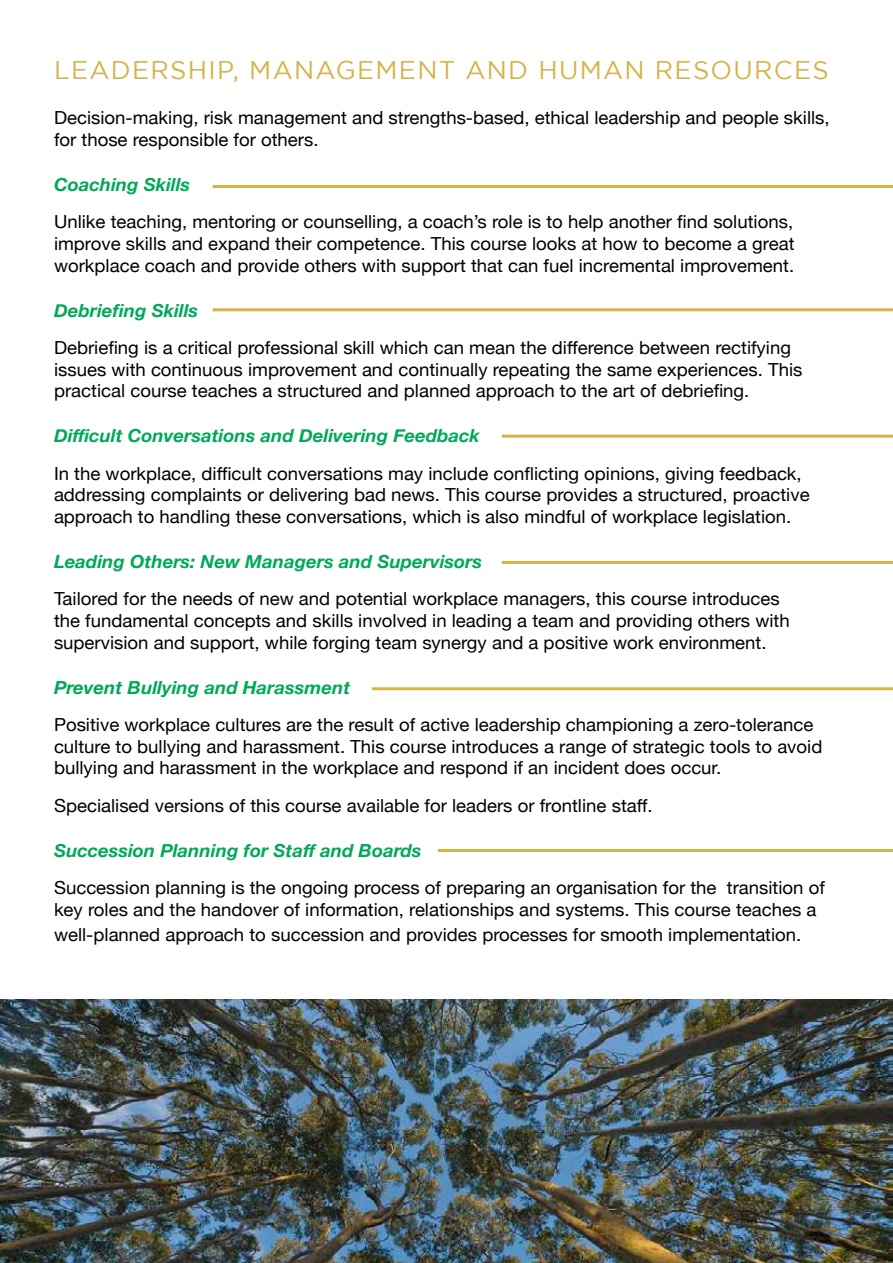
<style>
.page{position:relative;width:893px;height:1263px;background:#fff}
.page>*{position:absolute;margin:0;border:0;box-sizing:border-box;transform-origin:0 0}
.t1{font:25.5px "Gotham";letter-spacing:.05em;color:#d6b247}
.t2{font:18px/21.6px "Helvetica Neue";color:#000}
.t3{font:italic 700 18px "Helvetica Neue";color:#00a959}
</style>
<div class="page">
<hr style="left:213px;top:185px;width:680px;height:3px;background:#d6b247">
<hr style="left:213px;top:308px;width:680px;height:3px;background:#d6b247">
<hr style="left:502px;top:435px;width:391px;height:3px;background:#d6b247">
<hr style="left:502px;top:561px;width:391px;height:3px;background:#d6b247">
<hr style="left:372px;top:687px;width:521px;height:3px;background:#d6b247">
<hr style="left:438px;top:849px;width:455px;height:3px;background:#d6b247">
<img style="left:0;top:999px;width:893px;height:264px">
<h1 class="t1" style="left:54px;top:61px;width:776px">LEADERSHIP, MANAGEMENT AND HUMAN RESOURCES</h1>
<p class="t2" style="left:54px;top:108px;width:777px">Decision-making, risk management and strengths-based, ethical leadership and people skills, for those responsible for others.</p>
<p class="t3" style="left:54px;top:170px;width:138px">Coaching Skills</p>
<p class="t2" style="left:54px;top:212px;width:742px;text-align:justify">Unlike teaching, mentoring or counselling, a coach’s role is to help another find solutions, improve skills and expand their competence. This course looks at how to become a great workplace coach and provide others with support that can fuel incremental improvement.</p>
<p class="t3" style="left:54px;top:296px;width:146px">Debriefing Skills</p>
<p class="t2" style="left:54px;top:338px;width:750px">Debriefing is a critical professional skill which can mean the difference between rectifying issues with continuous improvement and continually repeating the same experiences. This practical course teaches a structured and planned approach to the art of debriefing.</p>
<p class="t3" style="left:54px;top:422px;width:427px">Difficult Conversations and Delivering Feedback</p>
<p class="t2" style="left:54px;top:464px;width:757px">In the workplace, difficult conversations may include conflicting opinions, giving feedback, addressing complaints or delivering bad news. This course provides a structured, proactive approach to handling these conversations, which is also mindful of workplace legislation.</p>
<p class="t3" style="left:54px;top:547px;width:429px">Leading Others: New Managers and Supervisors</p>
<p class="t2" style="left:54px;top:589px;width:737px">Tailored for the needs of new and potential workplace managers, this course introduces the fundamental concepts and skills involved in leading a team and providing others with supervision and support, while forging team synergy and a positive work environment.</p>
<p class="t3" style="left:54px;top:673px;width:298px">Prevent Bullying and Harassment</p>
<p class="t2" style="left:54px;top:715px;width:770px">Positive workplace cultures are the result of active leadership championing a zero-tolerance culture to bullying and harassment. This course introduces a range of strategic tools to avoid bullying and harassment in the workplace and respond if an incident does occur.</p>
<p class="t2" style="left:54px;top:796px;width:600px">Specialised versions of this course available for leaders or frontline staff.</p>
<p class="t3" style="left:54px;top:836px;width:369px">Succession Planning for Staff and Boards</p>
<p class="t2" style="left:54px;top:878px;width:772px">Succession planning is the ongoing process of preparing an organisation for the transition of key roles and the handover of information, relationships and systems. This course teaches a</p>
<p class="t2" style="left:54px;top:925px;width:749px">well-planned approach to succession and provides processes for smooth implementation.</p>
</div>
